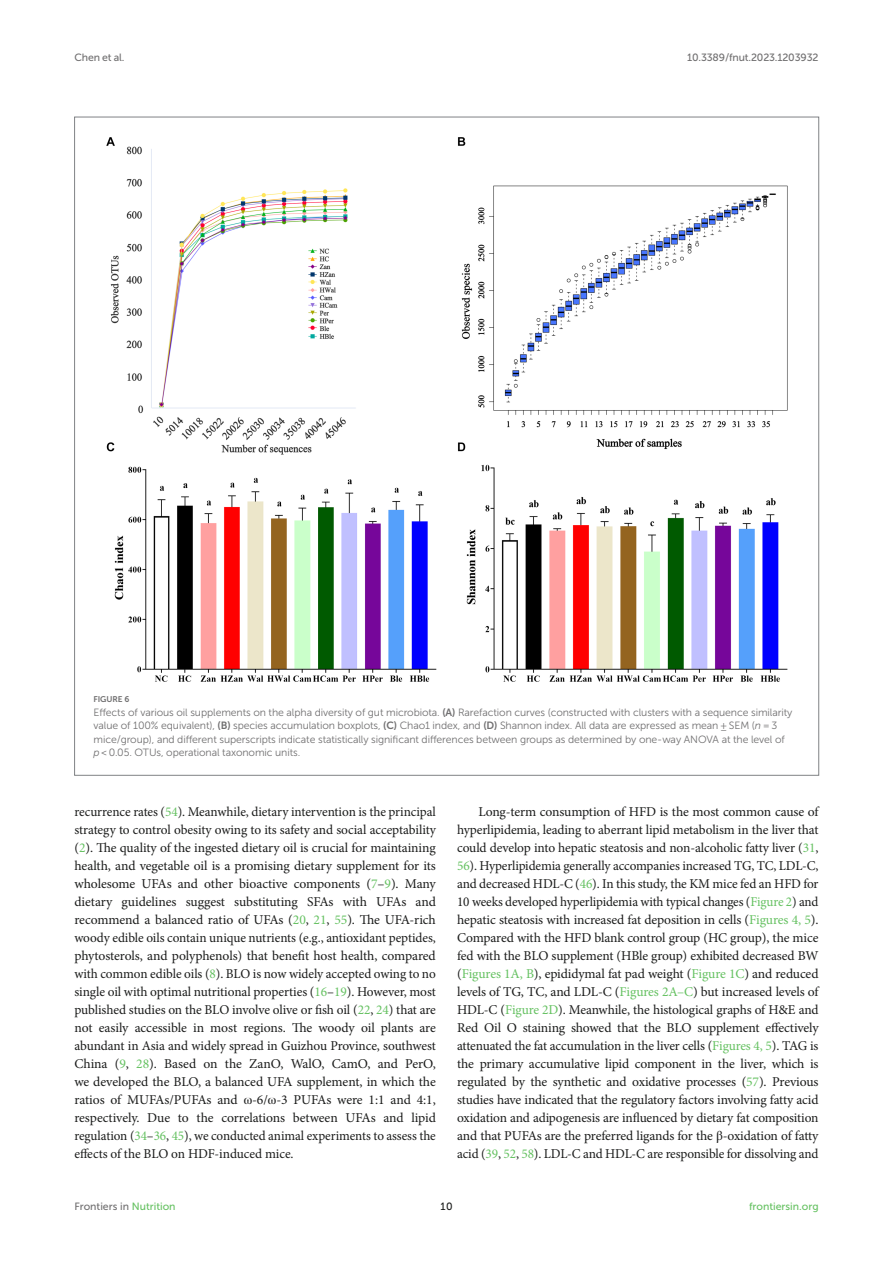
<style>
.page{position:relative;width:893px;height:1263px;background:#fff}
.page>*{position:absolute;margin:0;border:0;box-sizing:border-box;transform-origin:0 0}
.TEXT{font:13.5px/18px "Minion Pro";letter-spacing:-.01em;color:#1b1c1b;text-align:justify}
.FIG_LEG{font:10.5px/13.5px "Museo Sans 300";letter-spacing:-.01em;color:#706f70}
.t1{font:10.5px "Museo Sans 500";letter-spacing:-.015em;color:#706f70}
.t2{font:10.5px "Museo Sans 500";color:#65c161}
.t3{font:10.5px "Museo Sans 500";color:#1b1c1b}
.FIG_HD{font:8.25px "Museo Sans 700";letter-spacing:-.01em;color:#706f70}
.s1{font-family:"Museo Sans 700"}
.s2{font-style:italic}
.s3{color:#65c161}
.s4{font-family:"STIX General"}
</style>
<div class="page">
<img style="left:106px;top:137px;width:682px;height:545px">
<p class="t1" style="left:74px;top:51px;width:52px">Chen et al.</p>
<p class="t1" style="left:687px;top:51px;width:133px">10.3389/fnut.2023.1203932</p>
<p class="FIG_HD" style="left:94px;top:695px;width:37px">FIGURE 6</p>
<p class="FIG_LEG" style="left:94px;top:705px;width:700px">Effects of various oil supplements on the alpha diversity of gut microbiota. <span class="s1">(A)</span> Rarefaction curves (constructed with clusters with a sequence similarity value of 100% equivalent), <span class="s1">(B)</span> species accumulation boxplots, <span class="s1">(C)</span> Chao1 index, and <span class="s1">(D)</span> Shannon index. All data are expressed as mean ± SEM (<span class="s2">n</span> = 3 mice/group), and different superscripts indicate statistically significant differences between groups as determined by one-way ANOVA at the level of <span class="s2">p</span> &lt; 0.05. OTUs, operational taxonomic units.</p>
<p class="TEXT" style="left:74px;top:803px;width:363px">recurrence rates (<span class="s3">54</span>). Meanwhile, dietary intervention is the principal strategy to control obesity owing to its safety and social acceptability (<span class="s3">2</span>). The quality of the ingested dietary oil is crucial for maintaining health, and vegetable oil is a promising dietary supplement for its wholesome UFAs and other bioactive components (<span class="s3">7</span>–<span class="s3">9</span>). Many dietary guidelines suggest substituting SFAs with UFAs and recommend a balanced ratio of UFAs (<span class="s3">20</span>, <span class="s3">21</span>, <span class="s3">55</span>). The UFA-rich woody edible oils contain unique nutrients (e.g., antioxidant peptides, phytosterols, and polyphenols) that benefit host health, compared with common edible oils (<span class="s3">8</span>). BLO is now widely accepted owing to no single oil with optimal nutritional properties (<span class="s3">16</span>–<span class="s3">19</span>). However, most published studies on the BLO involve olive or fish oil (<span class="s3">22</span>, <span class="s3">24</span>) that are not easily accessible in most regions. The woody oil plants are abundant in Asia and widely spread in Guizhou Province, southwest China (<span class="s3">9</span>, <span class="s3">28</span>). Based on the ZanO, WalO, CamO, and PerO, we developed the BLO, a balanced UFA supplement, in which the ratios of MUFAs/PUFAs and <span class="s4">ω</span>-6/<span class="s4">ω</span>-3 PUFAs were 1:1 and 4:1, respectively. Due to the correlations between UFAs and lipid regulation (<span class="s3">34</span>–<span class="s3">36</span>, <span class="s3">45</span>), we conducted animal experiments to assess the effects of the BLO on HDF-induced mice.</p>
<p class="TEXT" style="left:457px;top:803px;width:363px;text-indent:21px">Long-term consumption of HFD is the most common cause of hyperlipidemia, leading to aberrant lipid metabolism in the liver that could develop into hepatic steatosis and non-alcoholic fatty liver (<span class="s3">31</span>, <span class="s3">56</span>). Hyperlipidemia generally accompanies increased TG, TC, LDL-C, and decreased HDL-C (<span class="s3">46</span>). In this study, the KM mice fed an HFD for 10 weeks developed hyperlipidemia with typical changes (<span class="s3">Figure 2</span>) and hepatic steatosis with increased fat deposition in cells (<span class="s3">Figures 4, 5</span>).<br>Compared with the HFD blank control group (HC group), the mice fed with the BLO supplement (HBle group) exhibited decreased BW (<span class="s3">Figures 1A, B</span>), epididymal fat pad weight (<span class="s3">Figure 1C</span>) and reduced levels of TG, TC, and LDL-C (<span class="s3">Figures 2A–C</span>) but increased levels of HDL-C (<span class="s3">Figure 2D</span>). Meanwhile, the histological graphs of H&amp;E and Red Oil O staining showed that the BLO supplement effectively attenuated the fat accumulation in the liver cells (<span class="s3">Figures 4, 5</span>). TAG is the primary accumulative lipid component in the liver, which is regulated by the synthetic and oxidative processes (<span class="s3">57</span>). Previous studies have indicated that the regulatory factors involving fatty acid oxidation and adipogenesis are influenced by dietary fat composition and that PUFAs are the preferred ligands for the <span class="s4">β</span>-oxidation of fatty acid (<span class="s3">39</span>, <span class="s3">52</span>, <span class="s3">58</span>). LDL-C and HDL-C are responsible for dissolving and</p>
<p class="t1" style="left:74px;top:1200px;width:103px">Frontiers in <span class="s3">Nutrition</span></p>
<p class="t3" style="left:440px;top:1200px;width:14px">10</p>
<p class="t2" style="left:749px;top:1200px;width:71px">frontiersin.org</p>
</div>
